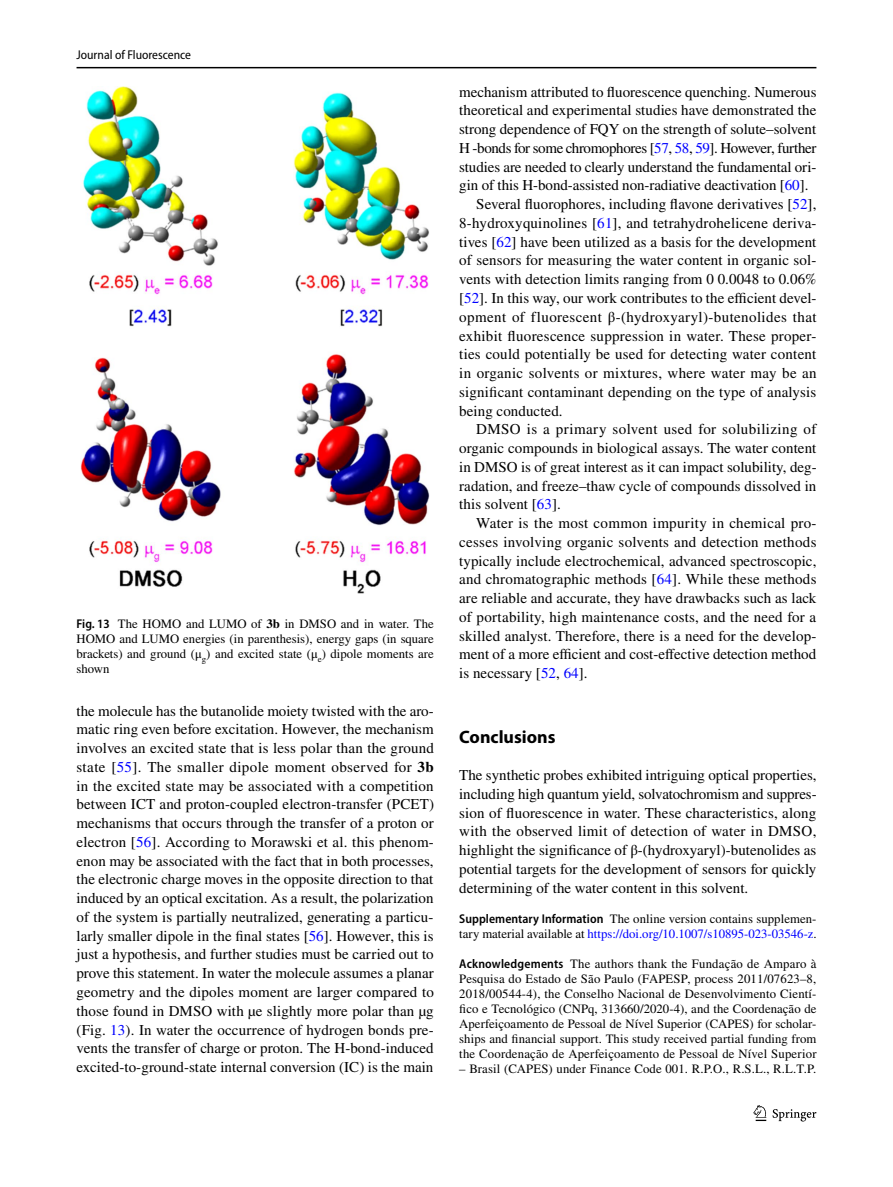
<style>
.page{position:relative;width:893px;height:1187px;background:#fff}
.page>*{position:absolute;margin:0;border:0;box-sizing:border-box;transform-origin:0 0}
.t1{font:700 18px "Myriad Pro";color:#000}
.t2{font:15px/18.8px "STIX";letter-spacing:.005em;color:#000;text-align:justify}
.t3{font:15px "STIX";letter-spacing:.025em;color:#000}
.t4{font:15px "STIX";letter-spacing:-.025em;color:#000}
.t5{font:12.75px/15px "STIX";letter-spacing:.005em;color:#000;text-align:justify}
.t6{font:semi-condensed 12.75px "Myriad Pro";color:#000}
.s1{font-family:"Myriad Pro";font-weight:600;font-stretch:semi-condensed}
.s2{font-weight:700}
.s3{color:#00f}
</style>
<div class="page">
<hr style="left:77px;top:67px;width:739px;height:1px;background:#000">
<svg style="left:753px;top:1105px;width:13px;height:15px"></svg>
<svg style="left:773px;top:1109px;width:43px;height:12px"></svg>
<img style="left:80px;top:87px;width:350px;height:506px">
<p class="t6" style="left:77px;top:48px;width:116px">Journal of Fluorescence</p>
<p class="t5" style="left:77px;top:617px;width:359px"><span class="s1">Fig. 13</span> The HOMO and LUMO of <span class="s2">3b</span> in DMSO and in water. The HOMO and LUMO energies (in parenthesis), energy gaps (in square brackets) and ground (μ<sub>g</sub>) and excited state (μ<sub>e</sub>) dipole moments are shown</p>
<p class="t2" style="left:77px;top:702px;width:359px">the molecule has the butanolide moiety twisted with the aro&shy;matic ring even before excitation. However, the mechanism involves an excited state that is less polar than the ground state [<span class="s3">55</span>]. The smaller dipole moment observed for <span class="s2">3b </span>in the excited state may be associated with a competition between ICT and proton-coupled electron-transfer (PCET) mechanisms that occurs through the transfer of a proton or electron [<span class="s3">56</span>]. According to Morawski et al. this phenom&shy;enon may be associated with the fact that in both processes, the electronic charge moves in the opposite direction to that induced by an optical excitation. As a result, the polarization of the system is partially neutralized, generating a particu&shy;larly smaller dipole in the final states [<span class="s3">56</span>]. However, this is just a hypothesis, and further studies must be carried out to prove this statement. In water the molecule assumes a planar geometry and the dipoles moment are larger compared to those found in DMSO with µe slightly more polar than µg (Fig. <span class="s3">13</span>). In water the occurrence of hydrogen bonds pre&shy;vents the transfer of charge or proton. The H-bond-induced excited-to-ground-state internal conversion (IC) is the main</p>
<p class="t2" style="left:459px;top:83px;width:359px">mechanism attributed to fluorescence quenching. Numerous</p>
<p class="t2" style="left:459px;top:102px;width:359px">theoretical and experimental studies have demonstrated the</p>
<p class="t2" style="left:459px;top:121px;width:358px">strong dependence of FQY on the strength of solute–solvent</p>
<p class="t4" style="left:459px;top:137px;width:359px">H -bonds for some chromophores [<span class="s3">57</span>, <span class="s3">58</span>, <span class="s3">59</span>]. However, further</p>
<p class="t2" style="left:459px;top:158px;width:359px">studies are needed to clearly understand the fundamental ori-</p>
<p class="t2" style="left:459px;top:177px;width:351px">gin of this H-bond-assisted non-radiative deactivation [<span class="s3">60</span>].</p>
<p class="t2" style="left:476px;top:196px;width:342px">Several fluorophores, including flavone derivatives [<span class="s3">52</span>],</p>
<p class="t2" style="left:459px;top:214px;width:359px">8-hydroxyquinolines [<span class="s3">61</span>], and tetrahydrohelicene deriva-</p>
<p class="t2" style="left:459px;top:233px;width:359px">tives [<span class="s3">62</span>] have been utilized as a basis for the development</p>
<p class="t2" style="left:459px;top:252px;width:359px">of sensors for measuring the water content in organic sol-</p>
<p class="t2" style="left:459px;top:271px;width:359px">vents with detection limits ranging from 0 0.0048 to 0.06%</p>
<p class="t2" style="left:459px;top:289px;width:359px">[<span class="s3">52</span>]. In this way, our work contributes to the efficient devel-</p>
<p class="t3" style="left:459px;top:306px;width:359px">opment of fluorescent β-(hydroxyaryl)-butenolides that</p>
<p class="t2" style="left:459px;top:327px;width:359px">exhibit fluorescence suppression in water. These proper-</p>
<p class="t2" style="left:459px;top:346px;width:359px">ties could potentially be used for detecting water content</p>
<p class="t2" style="left:459px;top:364px;width:359px">in organic solvents or mixtures, where water may be an</p>
<p class="t2" style="left:459px;top:383px;width:358px">significant contaminant depending on the type of analysis</p>
<p class="t2" style="left:459px;top:402px;width:105px">being conducted.</p>
<p class="t3" style="left:476px;top:419px;width:342px">DMSO is a primary solvent used for solubilizing of</p>
<p class="t2" style="left:459px;top:439px;width:359px">organic compounds in biological assays. The water content</p>
<p class="t2" style="left:459px;top:458px;width:359px">in DMSO is of great interest as it can impact solubility, deg-</p>
<p class="t2" style="left:459px;top:477px;width:359px">radation, and freeze–thaw cycle of compounds dissolved in</p>
<p class="t2" style="left:459px;top:496px;width:103px">this solvent [<span class="s3">63</span>].</p>
<p class="t2" style="left:476px;top:514px;width:342px">Water is the most common impurity in chemical pro-</p>
<p class="t2" style="left:459px;top:533px;width:359px">cesses involving organic solvents and detection methods</p>
<p class="t2" style="left:459px;top:552px;width:359px">typically include electrochemical, advanced spectroscopic,</p>
<p class="t2" style="left:459px;top:571px;width:359px">and chromatographic methods [<span class="s3">64</span>]. While these methods</p>
<p class="t2" style="left:459px;top:589px;width:359px">are reliable and accurate, they have drawbacks such as lack</p>
<p class="t2" style="left:459px;top:608px;width:358px">of portability, high maintenance costs, and the need for a</p>
<p class="t2" style="left:459px;top:627px;width:359px">skilled analyst. Therefore, there is a need for the develop-</p>
<p class="t2" style="left:459px;top:646px;width:359px">ment of a more efficient and cost-effective detection method</p>
<p class="t2" style="left:459px;top:664px;width:130px">is necessary [<span class="s3">52</span>, <span class="s3">64</span>].</p>
<p class="t1" style="left:459px;top:724px;width:98px">Conclusions</p>
<p class="t2" style="left:459px;top:766px;width:359px">The synthetic probes exhibited intriguing optical properties, including high quantum yield, solvatochromism and suppres&shy;sion of fluorescence in water. These characteristics, along with the observed limit of detection of water in DMSO, highlight the significance of β-(hydroxyaryl)-butenolides as potential targets for the development of sensors for quickly determining of the water content in this solvent.</p>
<p class="t5" style="left:459px;top:911px;width:359px"><span class="s1">Supplementary Information</span> The online version contains supplemen&shy;tary material available at <span class="s3">https://doi.org/10.1007/s10895-023-03546-z</span>.</p>
<p class="t5" style="left:459px;top:956px;width:359px"><span class="s1">Acknowledgements</span> The authors thank the Fundação de Amparo à Pesquisa do Estado de São Paulo (FAPESP, process 2011/07623–8, 2018/00544-4), the Conselho Nacional de Desenvolvimento Cientí&shy;fico e Tecnológico (CNPq, 313660/2020-4), and the Coordenação de Aperfeiçoamento de Pessoal de Nível Superior (CAPES) for scholar&shy;ships and financial support. This study received partial funding from the Coordenação de Aperfeiçoamento de Pessoal de Nível Superior</p>
<p class="t5" style="left:459px;top:1061px;width:359px">– Brasil (CAPES) under Finance Code 001. R.P.O., R.S.L., R.L.T.P.</p>
</div>
